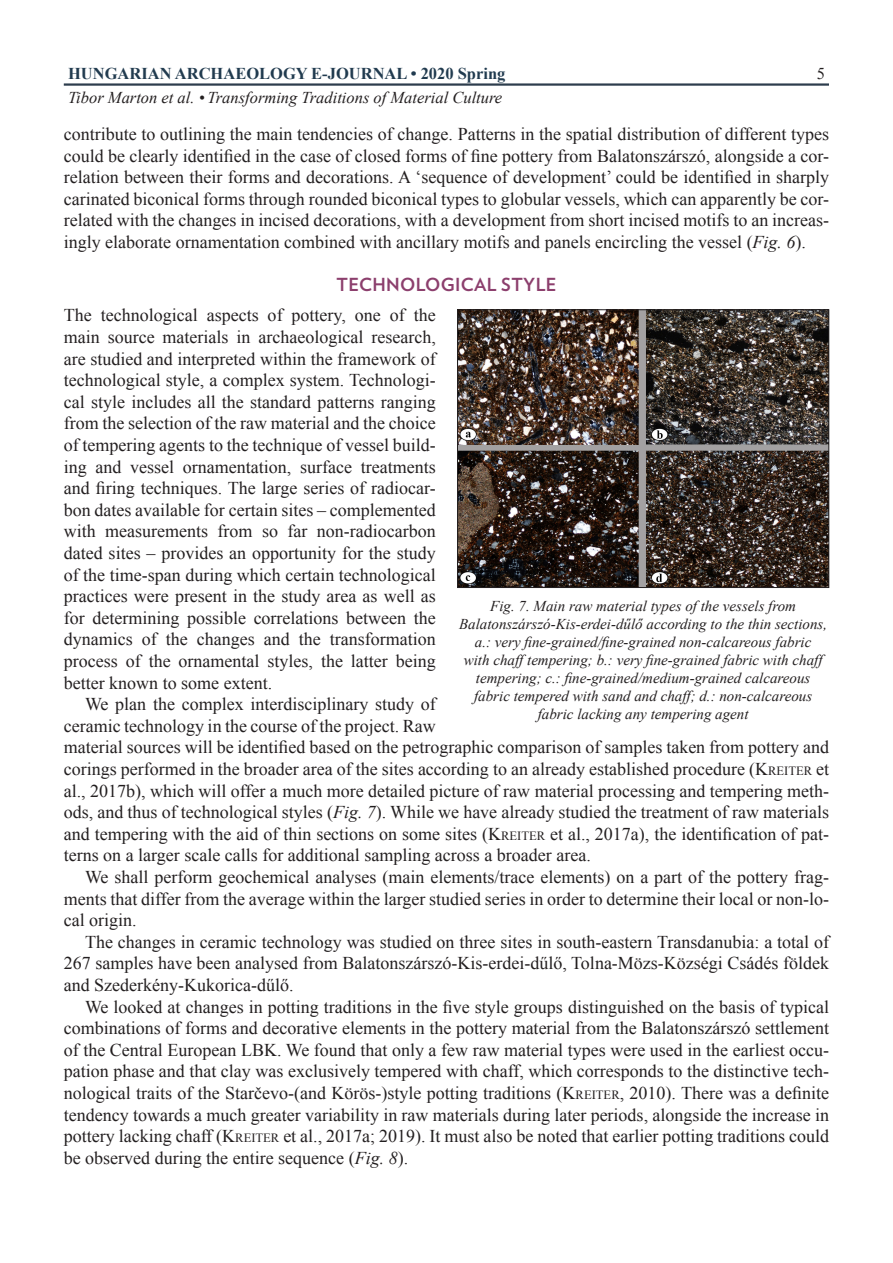
<style>
.page{position:relative;width:893px;height:1263px;background:#fff}
.page>*{position:absolute;margin:0;border:0;box-sizing:border-box;transform-origin:0 0}
.cikk_szoveg_print{font:18px/21.6px "Times New Roman";color:#231f20;text-align:justify}
.cikk_behuznelkul{font:18px/21.6px "Times New Roman";color:#231f20;text-align:justify}
.alcim{font:700 18px "Verlag";letter-spacing:.02em;color:#8c3f6d}
.t1{font:italic 16.5px "Times New Roman";color:#231f20}
.t2{font:700 16.5px "Times New Roman";color:#213b4f}
.t3{font:16.5px "Times New Roman";color:#231f20}
.kepala{font:italic 15px/18px "Times New Roman";color:#231f20;text-align:center}
.s1{font-style:italic}
.s2{font-style:inherit}
.s3{font-size:12.6px}
</style>
<div class="page">
<hr style="left:64px;top:83px;width:765px;height:3px;background:#2d3d4d">
<img style="left:459px;top:311px;width:368px;height:275px">
<div style="left:457px;top:309px;width:372px;height:279px;border:1px solid #231f20"></div>
<p class="t2" style="left:68px;top:62px;width:439px">HUNGARIAN ARCHAEOLOGY E-JOURNAL • 2020 Spring</p>
<p class="t3" style="left:817px;top:62px;width:10px">5</p>
<p class="t1" style="left:68px;top:87px;width:436px">Tibor Marton et al. • Transforming Traditions of Material Culture</p>
<p class="cikk_szoveg_print" style="left:64px;top:123px;width:767px">contribute to outlining the main tendencies of change. Patterns in the spatial distribution of different types could be clearly identified in the case of closed forms of fine pottery from Balatonszárszó, alongside a cor&shy;relation between their forms and decorations. A ‘sequence of development’ could be identified in sharply carinated biconical forms through rounded biconical types to globular vessels, which can apparently be cor&shy;related with the changes in incised decorations, with a development from short incised motifs to an increas&shy;ingly elaborate ornamentation combined with ancillary motifs and panels encircling the vessel (<span class="s1">Fig. 6</span>).</p>
<p class="alcim" style="left:336px;top:271px;width:222px">TECHNOLOGICAL STYLE</p>
<p class="cikk_behuznelkul" style="left:64px;top:304px;width:374px">The technological aspects of pottery, one of the main source materials in archaeological research, are studied and interpreted within the framework of technological style, a complex system. Technologi&shy;cal style includes all the standard patterns ranging from the selection of the raw material and the choice of tempering agents to the technique of vessel build&shy;ing and vessel ornamentation, surface treatments and firing techniques. The large series of radiocar&shy;bon dates available for certain sites – complemented with measurements from so far non-radiocarbon dated sites – provides an opportunity for the study of the time-span during which certain technological practices were present in the study area as well as for determining possible correlations between the dynamics of the changes and the transformation process of the ornamental styles, the latter being better known to some extent.</p>
<p class="cikk_szoveg_print" style="left:64px;top:693px;width:767px;text-align:left;text-indent:21px">We plan the complex interdisciplinary study of<br>ceramic technology in the course of the project. Raw<br>material sources will be identified based on the petrographic comparison of samples taken from pottery and corings performed in the broader area of the sites according to an already established procedure (<span class="s2">K</span><span class="s3">REITER</span> et al., 2017b), which will offer a much more detailed picture of raw material processing and tempering meth&shy;ods, and thus of technological styles (<span class="s1">Fig. 7</span>). While we have already studied the treatment of raw materials and tempering with the aid of thin sections on some sites (<span class="s2">K</span><span class="s3">REITER</span> et al., 2017a), the identification of pat&shy;terns on a larger scale calls for additional sampling across a broader area.</p>
<p class="cikk_szoveg_print" style="left:64px;top:866px;width:767px;text-indent:21px">We shall perform geochemical analyses (main elements/trace elements) on a part of the pottery frag&shy;ments that differ from the average within the larger studied series in order to determine their local or non-lo&shy;cal origin.</p>
<p class="cikk_szoveg_print" style="left:64px;top:931px;width:767px;text-indent:21px">The changes in ceramic technology was studied on three sites in south-eastern Transdanubia: a total of 267 samples have been analysed from Balatonszárszó-Kis-erdei-dűlő, Tolna-Mözs-Községi Csádés földek and Szederkény-Kukorica-dűlő.</p>
<p class="cikk_szoveg_print" style="left:64px;top:995px;width:767px;text-indent:21px">We looked at changes in potting traditions in the five style groups distinguished on the basis of typical combinations of forms and decorative elements in the pottery material from the Balatonszárszó settlement of the Central European LBK. We found that only a few raw material types were used in the earliest occu&shy;pation phase and that clay was exclusively tempered with chaff, which corresponds to the distinctive tech&shy;nological traits of the Starčevo-(and Körös-)style potting traditions (<span class="s2">K</span><span class="s3">REITER</span>, 2010). There was a definite tendency towards a much greater variability in raw materials during later periods, alongside the increase in pottery lacking chaff (<span class="s2">K</span><span class="s3">REITER</span> et al., 2017a; 2019). It must also be noted that earlier potting traditions could be observed during the entire sequence (<span class="s1">Fig. 8</span>).</p>
<p class="kepala" style="left:459px;top:597px;width:370px">Fig. 7. Main raw material types of the vessels from Balatonszárszó-Kis-erdei-dűlő according to the thin sections, a.: very fine-grained/fine-grained non-calcareous fabric<br>with chaff tempering; b.: very fine-grained fabric with chaff tempering; c.: fine-grained/medium-grained calcareous fabric tempered with sand and chaff; d.: non-calcareous fabric lacking any tempering agent</p>
</div>
